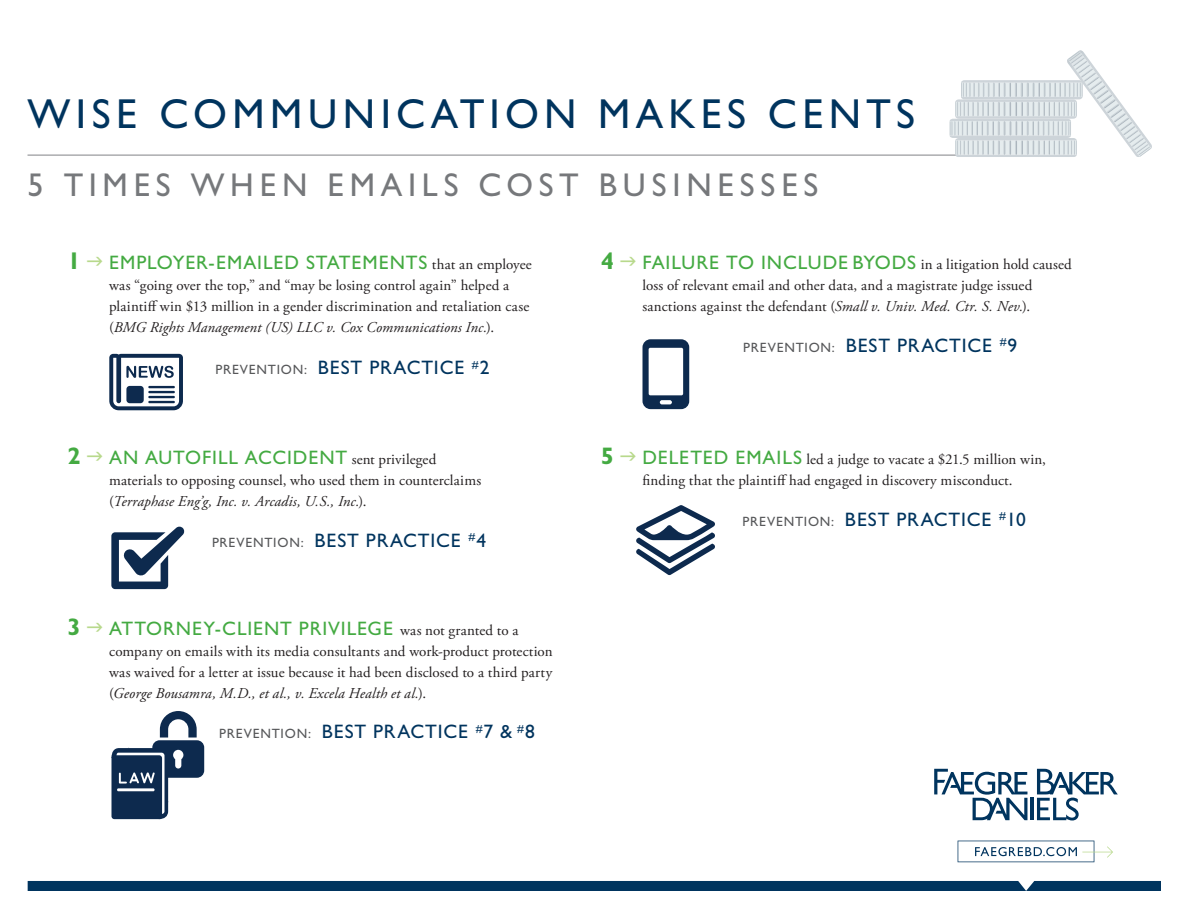
<style>
.page{position:relative;width:1188px;height:918px;background:#fff}
.page>*{position:absolute;margin:0;border:0;box-sizing:border-box;transform-origin:0 0}
.t1{font:500 42px "Gill Sans MT Std";letter-spacing:.13em;color:#00345e}
.t2{font:500 33px "Gill Sans MT Std";letter-spacing:.175em;color:#76787b}
.t3{font:500 19.5px "Gill Sans MT Std";letter-spacing:.04em;color:#00345e}
.t4{font:500 19.5px "Gill Sans MT Std";letter-spacing:.04em;color:#44aa42}
.t5{font:15px/21px "Adobe Garamond Pro";letter-spacing:.01em;color:#231f20}
.s1{font-weight:700;font-size:24px}
.s2{font-family:"Adobe Garamond Pro";font-weight:400;font-size:15px;color:#231f20}
.s3{font-style:italic}
.s4{font-size:13.5px;color:#57585a}
.s5{font-family:"Gill Sans MT Std";font-weight:700;font-size:24px;color:#44aa42}
.s6{font-family:"Gill Sans MT Std";font-weight:500;font-size:19.5px;color:#44aa42}
</style>
<div class="page">
<div style="left:28px;top:881px;width:1133px;height:10px;background:#00345e"></div>
<hr style="left:1031px;top:798px;width:3px;height:22px;background:#00345e">
<svg style="left:934px;top:769px;width:93px;height:51px"></svg>
<svg style="left:1037px;top:769px;width:81px;height:52px"></svg>
<svg style="left:958px;top:841px;width:155px;height:21px"></svg>
<svg style="left:109px;top:354px;width:74px;height:56px"></svg>
<svg style="left:111px;top:526px;width:73px;height:63px"></svg>
<svg style="left:636px;top:505px;width:79px;height:70px"></svg>
<svg style="left:111px;top:711px;width:93px;height:108px"></svg>
<svg style="left:643px;top:339px;width:46px;height:70px"></svg>
<hr style="left:28px;top:155px;width:931px;height:1px;background:#8f9194">
<svg style="left:950px;top:50px;width:202px;height:107px"></svg>
<p class="t1" style="left:28px;top:89px;width:889px">WISE COMMUNICATION MAKES CENTS</p>
<p class="t2" style="left:28px;top:165px;width:792px">5 TIMES WHEN EMAILS COST BUSINESSES</p>
<p class="t4" style="left:68px;top:251px;width:466px"><span class="s1">1</span> EMPLOYER-EMAILED STATEMENTS <span class="s2">that an employee</span></p>
<p class="t5" style="left:109px;top:276px;width:422px">was “going over the top,” and “may be losing control again” helped a plaintiff win $13 million in a gender discrimination and retaliation case (<span class="s3">BMG Rights Management (US) LLC v. Cox Communications Inc.</span>).</p>
<p class="t3" style="left:215px;top:356px;width:276px"><span class="s4">PREVENTION:</span> BEST PRACTICE <sup>#</sup>2</p>
<p class="t4" style="left:68px;top:446px;width:370px"><span class="s1">2</span> AN AUTOFILL ACCIDENT <span class="s2">sent privileged</span></p>
<p class="t5" style="left:109px;top:471px;width:374px">materials to opposing counsel, who used them in counterclaims (<span class="s3">Terraphase Eng’g, Inc. v. Arcadis, U.S., Inc.</span>).</p>
<p class="t3" style="left:212px;top:529px;width:276px"><span class="s4">PREVENTION:</span> BEST PRACTICE <sup>#</sup>4</p>
<p class="t4" style="left:68px;top:617px;width:453px"><span class="s1">3</span> ATTORNEY-CLIENT PRIVILEGE <span class="s2">was not granted to a</span></p>
<p class="t5" style="left:109px;top:641px;width:445px;text-align:justify">company on emails with its media consultants and work-product protection was waived for a letter at issue because it had been disclosed to a third party (<span class="s3">George Bousamra, M.D., et al., v. Excela Health et al.</span>).</p>
<p class="t3" style="left:219px;top:720px;width:317px"><span class="s4">PREVENTION:</span> BEST PRACTICE <sup>#</sup>7 &amp; <sup>#</sup>8</p>
<p class="t5" style="left:601px;top:255px;width:473px;text-align:center"><span class="s5">4</span> <span class="s6">FAILURE TO INCLUDE BYODS</span> in a litigation hold caused loss of relevant email and other data, and a magistrate judge issued<br>sanctions against the defendant (<span class="s3">Small v. Univ. Med. Ctr. S. Nev.</span>).</p>
<p class="t3" style="left:743px;top:334px;width:276px"><span class="s4">PREVENTION:</span> BEST PRACTICE <sup>#</sup>9</p>
<p class="t5" style="left:601px;top:449px;width:447px;text-align:center"><span class="s5">5</span> <span class="s6">DELETED EMAILS</span> led a judge to vacate a $21.5 million win, finding that the plaintiff had engaged in discovery misconduct.</p>
<p class="t3" style="left:743px;top:507px;width:285px"><span class="s4">PREVENTION:</span> BEST PRACTICE <sup>#</sup>10</p>
</div>
